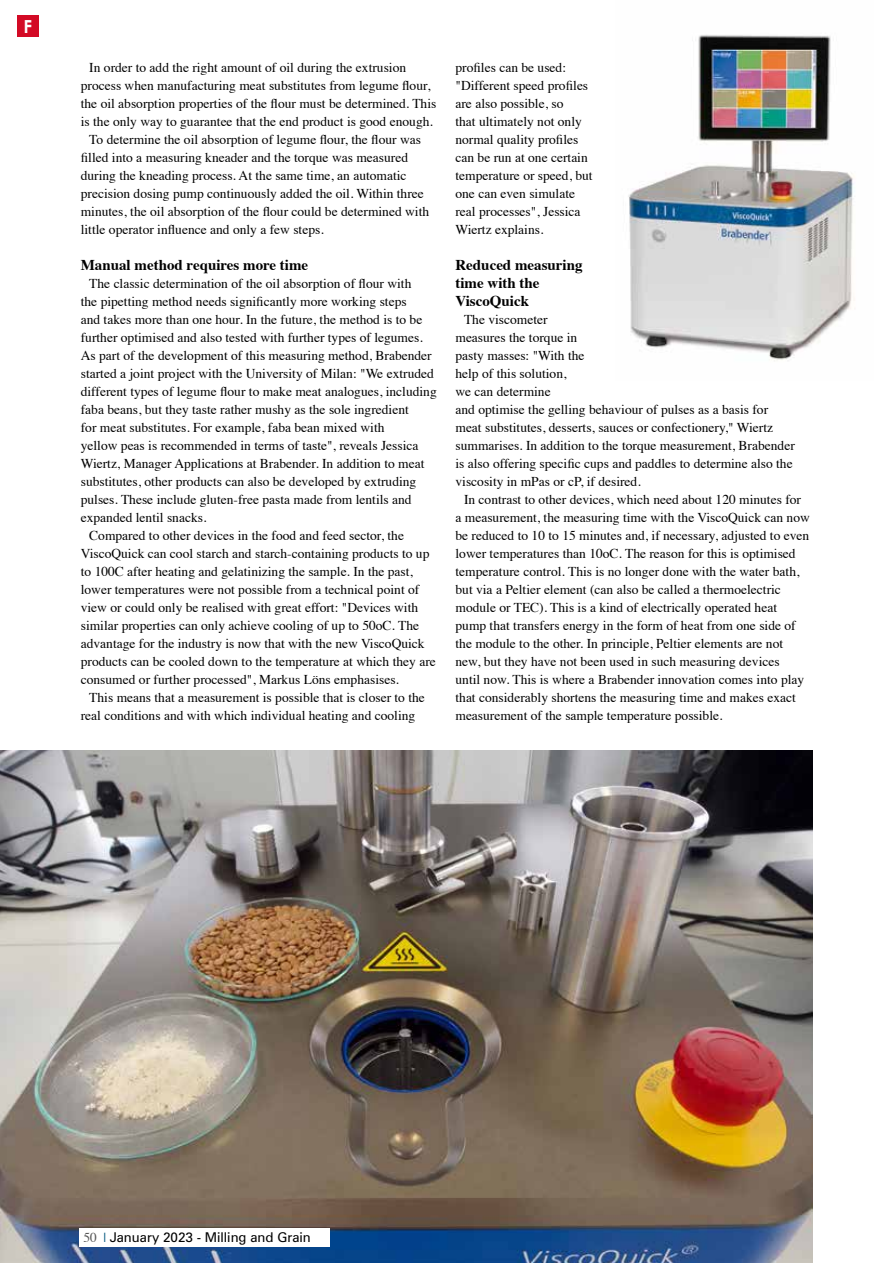
<style>
.page{position:relative;width:893px;height:1263px;background:#fff}
.page>*{position:absolute;margin:0;border:0;box-sizing:border-box;transform-origin:0 0}
.t1{font:700 18px "Century Gothic Pro";color:#fff}
.t2{font:700 15px/18px "Times";color:#000}
.t3{font:13.5px/18px "Times";color:#000}
.t4{font:13.5px "Zurich BT";color:#000}
.s1{font-family:"Times";color:#565655}
.s2{font-family:"Times";color:#00557e}
</style>
<div class="page">
<img style="left:628px;top:35px;width:227px;height:326px">
<img style="left:0;top:750px;width:812px;height:513px">
<div style="left:17px;top:16px;width:22px;height:21px;background:#d30a25"></div>
<div style="left:79px;top:1228px;width:251px;height:18px;background:#fff"></div>
<h1 class="t1" style="left:24px;top:15px;width:10px">F</h1>
<p class="t3" style="left:89px;top:57px;width:318px">In order to add the right amount of oil during the extrusion</p>
<p class="t3" style="left:81px;top:75px;width:351px">process when manufacturing meat substitutes from legume flour,</p>
<p class="t3" style="left:81px;top:93px;width:357px">the oil absorption properties of the flour must be determined. This</p>
<p class="t3" style="left:81px;top:111px;width:354px">is the only way to guarantee that the end product is good enough.</p>
<p class="t3" style="left:89px;top:129px;width:333px">To determine the oil absorption of legume flour, the flour was</p>
<p class="t3" style="left:81px;top:147px;width:329px">filled into a measuring kneader and the torque was measured</p>
<p class="t3" style="left:81px;top:165px;width:327px">during the kneading process. At the same time, an automatic</p>
<p class="t3" style="left:81px;top:183px;width:345px">precision dosing pump continuously added the oil. Within three</p>
<p class="t3" style="left:81px;top:201px;width:350px">minutes, the oil absorption of the flour could be determined with</p>
<p class="t3" style="left:81px;top:219px;width:244px">little operator influence and only a few steps.</p>
<p class="t2" style="left:81px;top:254px;width:229px">Manual method requires more time</p>
<p class="t3" style="left:89px;top:273px;width:324px">The classic determination of the oil absorption of flour with</p>
<p class="t3" style="left:81px;top:291px;width:327px">the pipetting method needs significantly more working steps</p>
<p class="t3" style="left:81px;top:309px;width:343px">and takes more than one hour. In the future, the method is to be</p>
<p class="t3" style="left:81px;top:327px;width:343px">further optimised and also tested with further types of legumes.</p>
<p class="t3" style="left:81px;top:345px;width:352px">As part of the development of this measuring method, Brabender</p>
<p class="t3" style="left:81px;top:363px;width:355px">started a joint project with the University of Milan: "We extruded</p>
<p class="t3" style="left:81px;top:381px;width:357px">different types of legume flour to make meat analogues, including</p>
<p class="t3" style="left:81px;top:399px;width:330px">faba beans, but they taste rather mushy as the sole ingredient</p>
<p class="t3" style="left:81px;top:417px;width:305px">for meat substitutes. For example, faba bean mixed with</p>
<p class="t3" style="left:81px;top:435px;width:339px">yellow peas is recommended in terms of taste", reveals Jessica</p>
<p class="t3" style="left:81px;top:453px;width:345px">Wiertz, Manager Applications at Brabender. In addition to meat</p>
<p class="t3" style="left:81px;top:471px;width:337px">substitutes, other products can also be developed by extruding</p>
<p class="t3" style="left:81px;top:489px;width:332px">pulses. These include gluten-free pasta made from lentils and</p>
<p class="t3" style="left:81px;top:507px;width:127px">expanded lentil snacks.</p>
<p class="t3" style="left:89px;top:525px;width:316px">Compared to other devices in the food and feed sector, the</p>
<p class="t3" style="left:81px;top:543px;width:350px">ViscoQuick can cool starch and starch-containing products to up</p>
<p class="t3" style="left:81px;top:561px;width:334px">to 100C after heating and gelatinizing the sample. In the past,</p>
<p class="t3" style="left:81px;top:579px;width:340px">lower temperatures were not possible from a technical point of</p>
<p class="t3" style="left:81px;top:597px;width:339px">view or could only be realised with great effort: "Devices with</p>
<p class="t3" style="left:81px;top:615px;width:340px">similar properties can only achieve cooling of up to 50oC. The</p>
<p class="t3" style="left:81px;top:633px;width:345px">advantage for the industry is now that with the new ViscoQuick</p>
<p class="t3" style="left:81px;top:651px;width:357px">products can be cooled down to the temperature at which they are</p>
<p class="t3" style="left:81px;top:669px;width:320px">consumed or further processed", Markus Löns emphasises.</p>
<p class="t3" style="left:89px;top:687px;width:337px">This means that a measurement is possible that is closer to the</p>
<p class="t3" style="left:81px;top:705px;width:336px">real conditions and with which individual heating and cooling</p>
<p class="t3" style="left:455px;top:57px;width:139px">profiles can be used: "Different speed profiles are also possible, so<br>that ultimately not only normal quality profiles can be run at one certain temperature or speed, but one can even simulate real processes", Jessica<br>Wiertz explains.</p>
<p class="t2" style="left:455px;top:254px;width:129px">Reduced measuring time with the<br>ViscoQuick</p>
<p class="t3" style="left:455px;top:309px;width:341px;text-indent:9px">The viscometer<br>measures the torque in<br>pasty masses: "With the<br>help of this solution,<br>we can determine<br>and optimise the gelling behaviour of pulses as a basis for meat substitutes, desserts, sauces or confectionery," Wiertz summarises. In addition to the torque measurement, Brabender is also offering specific cups and paddles to determine also the viscosity in mPas or cP, if desired.</p>
<p class="t3" style="left:455px;top:489px;width:356px;text-indent:9px">In contrast to other devices, which need about 120 minutes for a measurement, the measuring time with the ViscoQuick can now be reduced to 10 to 15 minutes and, if necessary, adjusted to even lower temperatures than 10oC. The reason for this is optimised temperature control. This is no longer done with the water bath, but via a Peltier element (can also be called a thermoelectric module or TEC). This is a kind of electrically operated heat pump that transfers energy in the form of heat from one side of the module to the other. In principle, Peltier elements are not new, but they have not been used in such measuring devices<br>until now. This is where a Brabender innovation comes into play that considerably shortens the measuring time and makes exact measurement of the sample temperature possible.</p>
<p class="t4" style="left:83px;top:1229px;width:229px"><span class="s1">50</span> <span class="s2">|</span> January 2023 - Milling and Grain</p>
</div>
